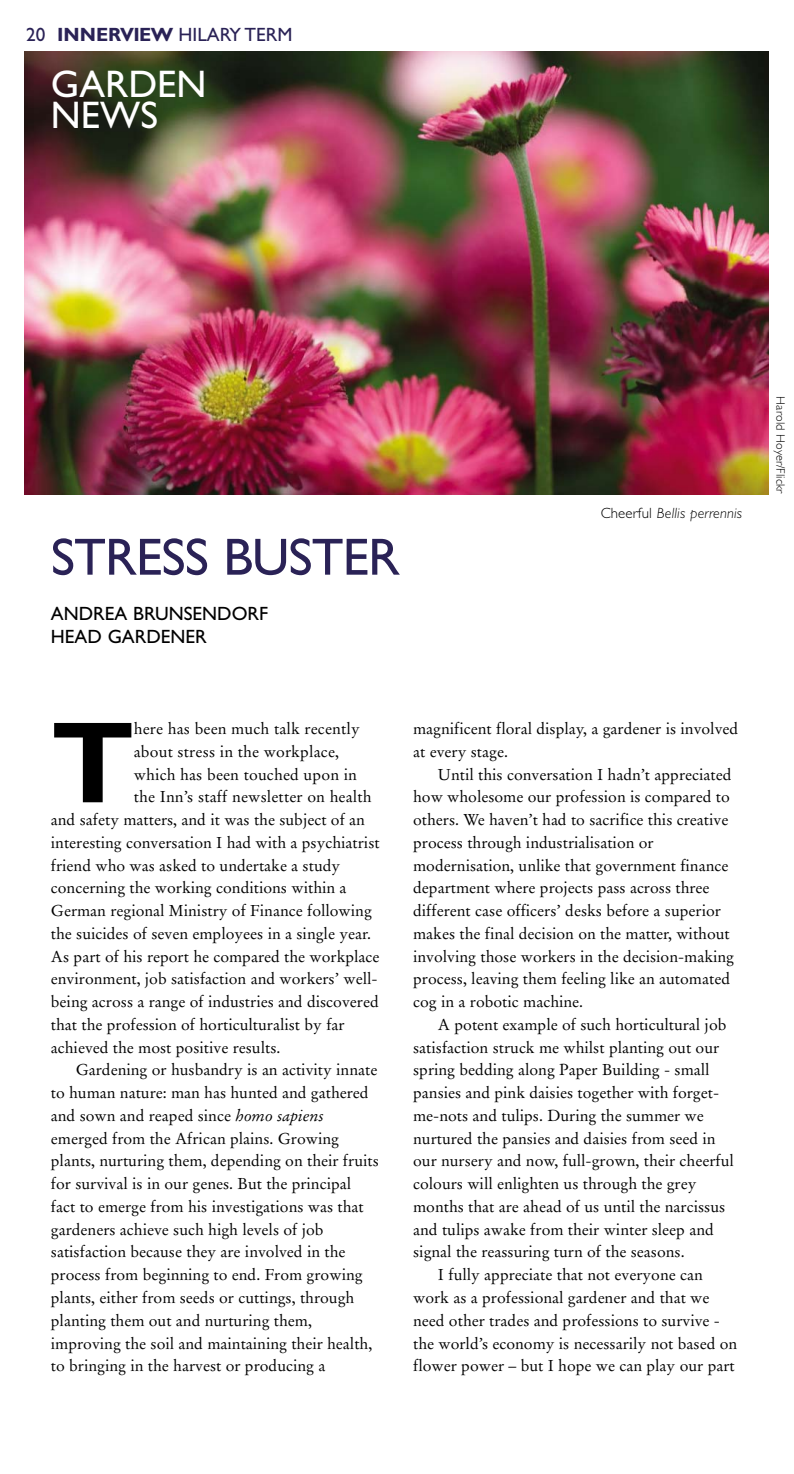
<style>
.page{position:relative;width:794px;height:1474px;background:#fff}
.page>*{position:absolute;margin:0;border:0;box-sizing:border-box;transform-origin:0 0}
.t1{font:700 116.2px "Gill Sans CE";color:#000}
.t2{font:52.5px "Gill Sans CE";letter-spacing:-.015em;color:#2a2256}
.t3{font:38.5px/31.5px "Gill Sans CE";color:#fff}
.t4{font:19.25px/22.8px "Gill Sans CE";color:#000}
.t5{font:19.25px "Gill Sans CE";color:#2a2256}
.t6{font:15.75px/22.8px "Stempel Garamond";color:#000}
.t7{font:italic 300 14.88px "Gill Sans CE";letter-spacing:.01em;color:#000}
.t8{font:300 12.25px "Gill Sans CE";letter-spacing:.01em;color:#000}
.s1{font-weight:700}
.s2{font-style:normal}
.s3{font-style:italic}
</style>
<div class="page">
<img style="left:24px;top:51px;width:744px;height:444px">
<p class="t5" style="left:26px;top:27px;width:268px">20 <span class="s1">INNERVIEW</span> HILARY TERM</p>
<h3 class="t3" style="left:51px;top:71px;width:157px">GARDEN<br>NEWS</h3>
<h2 class="t2" style="left:51px;top:536px;width:350px">STRESS BUSTER</h2>
<p class="t4" style="left:51px;top:604px;width:219px">ANDREA BRUNSENDORF<br>HEAD GARDENER</p>
<p class="t7" style="left:600px;top:508px;width:143px"><span class="s2">Cheerful</span> Bellis perrennis</p>
<h1 class="t1" style="left:51px;top:718px;width:85px">T</h1>
<p class="t6" style="left:134px;top:718px;width:227px">here has been much talk recently</p>
<p class="t6" style="left:134px;top:741px;width:207px">about stress in the workplace,</p>
<p class="t6" style="left:134px;top:764px;width:225px">which has been touched upon in</p>
<p class="t6" style="left:134px;top:787px;width:239px">the Inn’s staff newsletter on health</p>
<p class="t6" style="left:51px;top:809px;width:316px">and safety matters, and it was the subject of an</p>
<p class="t6" style="left:51px;top:832px;width:330px">interesting conversation I had with a psychiatrist</p>
<p class="t6" style="left:51px;top:855px;width:291px">friend who was asked to undertake a study</p>
<p class="t6" style="left:51px;top:878px;width:297px">concerning the working conditions within a</p>
<p class="t6" style="left:51px;top:900px;width:322px">German regional Ministry of Finance following</p>
<p class="t6" style="left:51px;top:923px;width:321px">the suicides of seven employees in a single year.</p>
<p class="t6" style="left:51px;top:946px;width:330px">As part of his report he compared the workplace</p>
<p class="t6" style="left:51px;top:969px;width:328px">environment, job satisfaction and workers’ well-</p>
<p class="t6" style="left:51px;top:991px;width:329px">being across a range of industries and discovered</p>
<p class="t6" style="left:51px;top:1014px;width:295px">that the profession of horticulturalist by far</p>
<p class="t6" style="left:51px;top:1037px;width:231px">achieved the most positive results.</p>
<p class="t6" style="left:76px;top:1060px;width:303px">Gardening or husbandry is an activity innate</p>
<p class="t6" style="left:51px;top:1082px;width:319px">to human nature: man has hunted and gathered</p>
<p class="t6" style="left:51px;top:1105px;width:274px">and sown and reaped since <span class="s3">homo sapiens</span></p>
<p class="t6" style="left:51px;top:1128px;width:290px">emerged from the African plains. Growing</p>
<p class="t6" style="left:51px;top:1151px;width:329px">plants, nurturing them, depending on their fruits</p>
<p class="t6" style="left:51px;top:1173px;width:302px">for survival is in our genes. But the principal</p>
<p class="t6" style="left:51px;top:1196px;width:314px">fact to emerge from his investigations was that</p>
<p class="t6" style="left:51px;top:1219px;width:274px">gardeners achieve such high levels of job</p>
<p class="t6" style="left:51px;top:1242px;width:296px">satisfaction because they are involved in the</p>
<p class="t6" style="left:51px;top:1264px;width:313px">process from beginning to end. From growing</p>
<p class="t6" style="left:51px;top:1287px;width:305px">plants, either from seeds or cuttings, through</p>
<p class="t6" style="left:51px;top:1310px;width:262px">planting them out and nurturing them,</p>
<p class="t6" style="left:51px;top:1333px;width:323px">improving the soil and maintaining their health,</p>
<p class="t6" style="left:51px;top:1355px;width:276px">to bringing in the harvest or producing a</p>
<p class="t6" style="left:413px;top:718px;width:327px">magnificent floral display, a gardener is involved at every stage.</p>
<p class="t6" style="left:413px;top:764px;width:322px;text-indent:25px">Until this conversation I hadn’t appreciated how wholesome our profession is compared to others. We haven’t had to sacrifice this creative process through industrialisation or modernisation, unlike that government finance department where projects pass across three different case officers’ desks before a superior makes the final decision on the matter, without involving those workers in the decision-making process, leaving them feeling like an automated cog in a robotic machine.</p>
<p class="t6" style="left:438px;top:1014px;width:290px">A potent example of such horticultural job</p>
<p class="t6" style="left:413px;top:1037px;width:307px">satisfaction struck me whilst planting out our</p>
<p class="t6" style="left:413px;top:1060px;width:298px">spring bedding along Paper Building - small</p>
<p class="t6" style="left:413px;top:1082px;width:307px">pansies and pink daisies together with forget-</p>
<p class="t6" style="left:413px;top:1105px;width:292px">me-nots and tulips. During the summer we</p>
<p class="t6" style="left:413px;top:1128px;width:304px">nurtured the pansies and daisies from seed in</p>
<p class="t6" style="left:413px;top:1151px;width:322px">our nursery and now, full-grown, their cheerful</p>
<p class="t6" style="left:413px;top:1173px;width:285px">colours will enlighten us through the grey</p>
<p class="t6" style="left:413px;top:1196px;width:313px">months that are ahead of us until the narcissus</p>
<p class="t6" style="left:413px;top:1219px;width:302px">and tulips awake from their winter sleep and</p>
<p class="t6" style="left:413px;top:1242px;width:273px">signal the reassuring turn of the seasons.</p>
<p class="t6" style="left:438px;top:1264px;width:266px">I fully appreciate that not everyone can</p>
<p class="t6" style="left:413px;top:1287px;width:298px">work as a professional gardener and that we</p>
<p class="t6" style="left:413px;top:1310px;width:308px">need other trades and professions to survive -</p>
<p class="t6" style="left:413px;top:1333px;width:326px">the world’s economy is necessarily not based on</p>
<p class="t6" style="left:413px;top:1355px;width:323px">flower power – but I hope we can play our part</p>
<p class="t8" style="left:785px;top:396px;width:99px;rotate:90deg">Harold Hoyer/Flickr</p>
</div>
